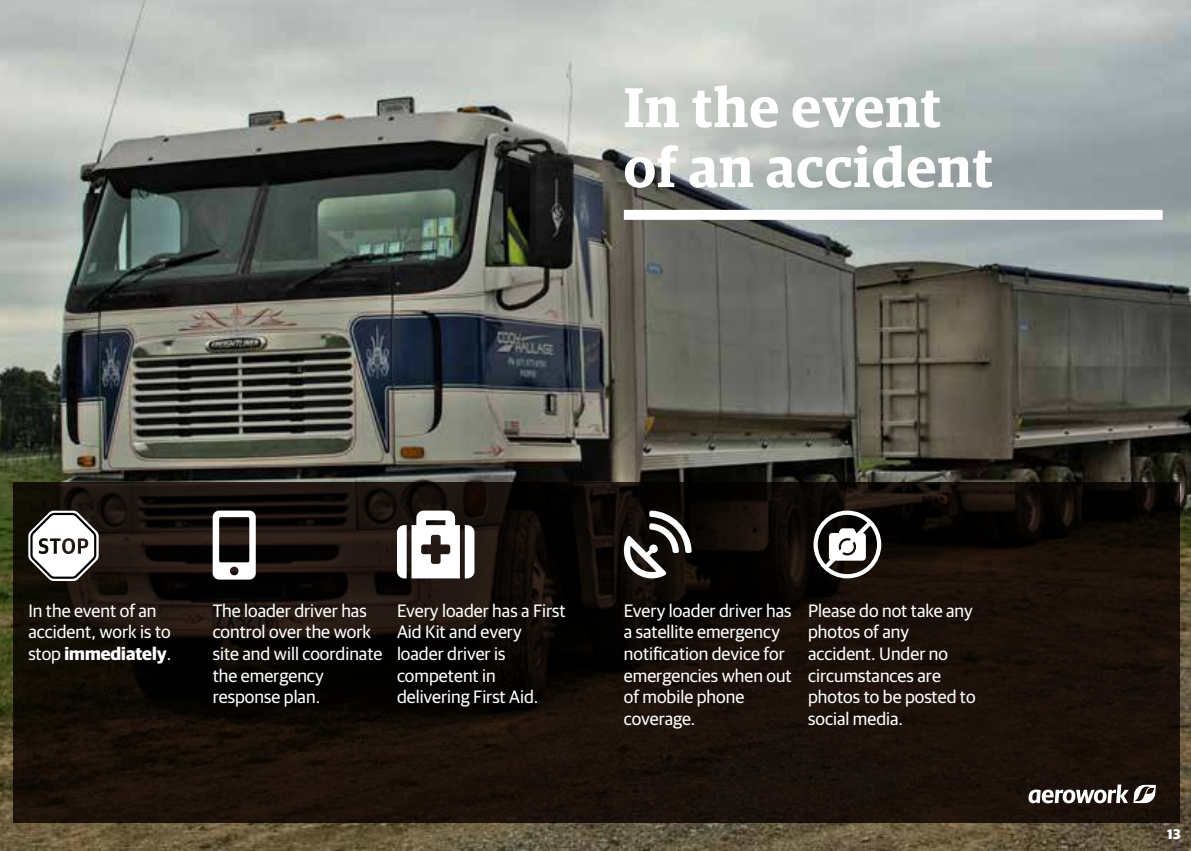
<style>
.page{position:relative;width:1191px;height:851px;background:#fff}
.page>*{position:absolute;margin:0;border:0;box-sizing:border-box;transform-origin:0 0}
.t1{font:600 56px/60px "Guardian Egyp";letter-spacing:.02em;color:#fff}
.t2{font:18px/21.6px "Guardian Sans";color:#fff}
.t3{font:700 14px "Guardian Sans";color:#fff}
.s1{font-weight:700}
</style>
<div class="page">
<img style="left:0;top:0;width:1191px;height:850px">
<svg style="left:14px;top:482px;width:1165px;height:340px;background:#150d08"></svg>
<svg style="left:397px;top:510px;width:77px;height:68px"></svg>
<svg style="left:621px;top:510px;width:70px;height:71px"></svg>
<svg style="left:213px;top:510px;width:43px;height:69px"></svg>
<svg style="left:813px;top:510px;width:68px;height:68px"></svg>
<svg style="left:28px;top:510px;width:71px;height:71px"></svg>
<div style="left:624px;top:210px;width:538px;height:10px;background:#fff"></div>
<svg style="left:1028px;top:784px;width:127px;height:19px"></svg>
<h1 class="t1" style="left:624px;top:73px;width:371px">In the event of an accident</h1>
<p class="t2" style="left:28px;top:598px;width:145px">In the event of an accident, work is to stop <span class="s1">immediately</span>.</p>
<p class="t2" style="left:213px;top:598px;width:171px">The loader driver has control over the work site and will coordinate the emergency response plan.</p>
<p class="t2" style="left:624px;top:598px;width:169px">Every loader driver has a satellite emergency notification device for emergencies when out of mobile phone coverage.</p>
<p class="t2" style="left:397px;top:598px;width:170px">Every loader has a First<br>Aid Kit and every loader driver is competent in delivering First Aid.</p>
<p class="t2" style="left:808px;top:598px;width:169px">Please do not take any photos of any accident. Under no circumstances are photos to be posted to social media.</p>
<p class="t3" style="left:1167px;top:823px;width:15px">13</p>
</div>
